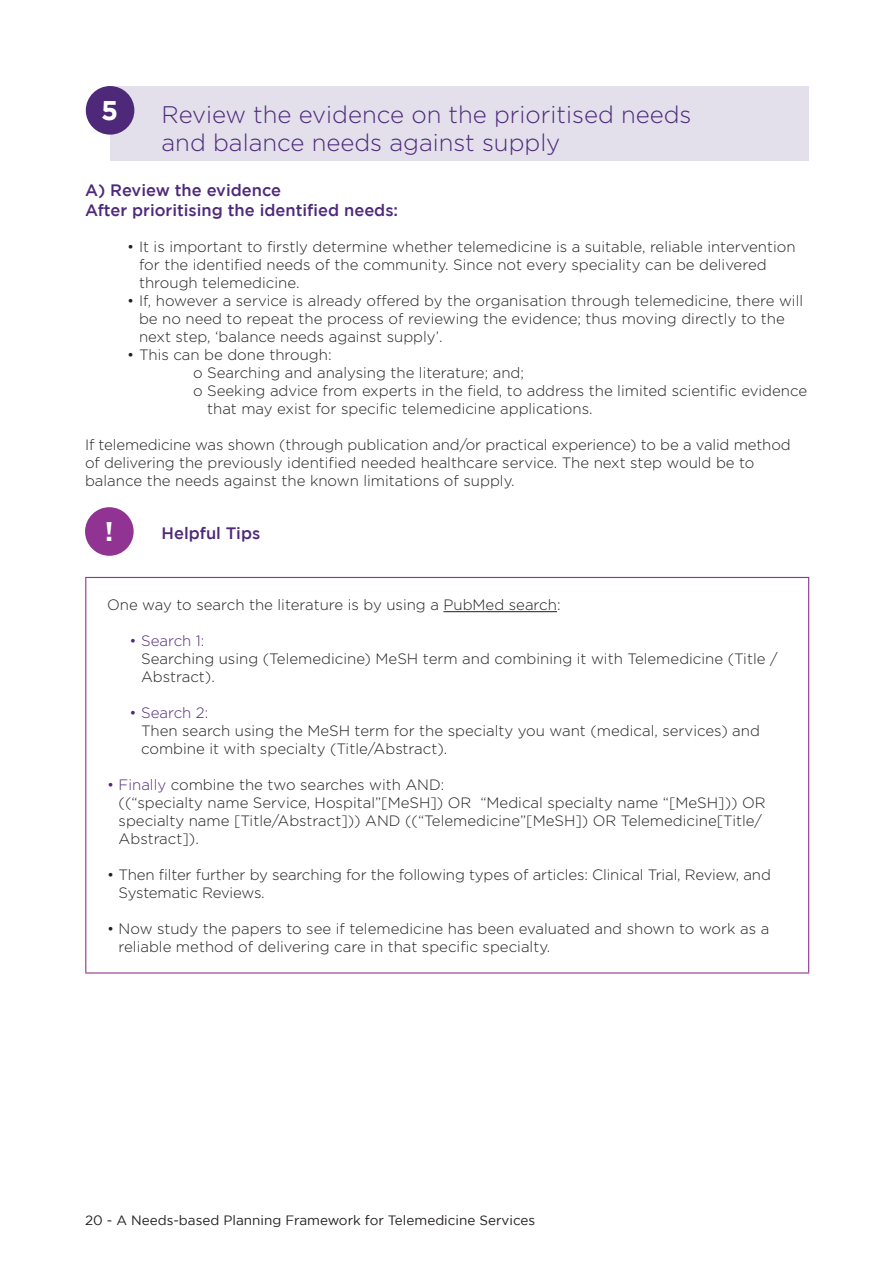
<style>
.page{position:relative;width:893px;height:1263px;background:#fff}
.page>*{position:absolute;margin:0;border:0;box-sizing:border-box;transform-origin:0 0}
.t1{font:700 27px "Gotham";color:#fff}
.t2{font:300 24px/28.8px "Gotham";color:#4e297a}
.t3{font:500 16.5px "Gotham";color:#4e297a}
.t4{font:300 15px/18px "Gotham";color:#231f20}
.t5{font:13.5px "Gotham";color:#231f20}
.s1{color:#4e297a}
</style>
<div class="page">
<div style="left:110px;top:86px;width:699px;height:75px;background:#e3dfeb"></div>
<hr style="left:85px;top:577px;width:724px;height:1px;background:#903393">
<hr style="left:85px;top:578px;width:1px;height:394px;background:#903393">
<hr style="left:808px;top:578px;width:1px;height:394px;background:#903393">
<hr style="left:85px;top:972px;width:724px;height:1px;background:#903393">
<hr style="left:443px;top:611px;width:114px;height:1px;background:#231f20">
<div style="left:86px;top:86px;width:48px;height:49px;background:#4e297a;border-radius:50%"></div>
<div style="left:85px;top:507px;width:49px;height:49px;background:#903393;border-radius:50%"></div>
<p class="t1" style="left:101px;top:95px;width:19px">5</p>
<p class="t2" style="left:162px;top:99px;width:531px">Review the evidence on the prioritised needs and balance needs against supply</p>
<p class="t3" style="left:85px;top:181px;width:198px">A) Review the evidence</p>
<p class="t3" style="left:85px;top:201px;width:315px">After prioritising the identified needs:</p>
<p class="t4" style="left:139px;top:238px;width:658px;text-indent:-12px">• It is important to firstly determine whether telemedicine is a suitable, reliable intervention for the identified needs of the community. Since not every speciality can be delivered through telemedicine.</p>
<p class="t4" style="left:139px;top:292px;width:666px;text-indent:-12px">• If, however a service is already offered by the organisation through telemedicine, there will be no need to repeat the process of reviewing the evidence; thus moving directly to the next step, ‘balance needs against supply’.</p>
<p class="t4" style="left:127px;top:346px;width:206px">• This can be done through:</p>
<p class="t4" style="left:193px;top:364px;width:333px">o Searching and analysing the literature; and;</p>
<p class="t4" style="left:207px;top:382px;width:601px;text-indent:-14px">o Seeking advice from experts in the field, to address the limited scientific evidence that may exist for specific telemedicine applications.</p>
<p class="t4" style="left:85px;top:436px;width:707px">If telemedicine was shown (through publication and/or practical experience) to be a valid method of delivering the previously identified needed healthcare service. The next step would be to balance the needs against the known limitations of supply.</p>
<p class="t3" style="left:162px;top:523px;width:100px">Helpful Tips</p>
<p class="t1" style="left:105px;top:516px;width:10px">!</p>
<p class="t4" style="left:107px;top:595px;width:455px">One way to search the literature is by using a PubMed search:</p>
<p class="t4" style="left:141px;top:631px;width:638px;text-indent:-12px"><span class="s1">• Search 1:<br></span>Searching using (Telemedicine) MeSH term and combining it with Telemedicine (Title /<br>Abstract).</p>
<p class="t4" style="left:141px;top:703px;width:620px;text-indent:-12px"><span class="s1">• Search 2:<br></span>Then search using the MeSH term for the specialty you want (medical, services) and combine it with specialty (Title/Abstract).</p>
<p class="t4" style="left:119px;top:775px;width:649px;text-indent:-12px"><span class="s1">• Finally</span> combine the two searches with AND:<br>((“specialty name Service, Hospital”[MeSH]) OR “Medical specialty name “[MeSH])) OR specialty name [Title/Abstract])) AND ((“Telemedicine”[MeSH]) OR Telemedicine[Title/ Abstract]).</p>
<p class="t4" style="left:119px;top:865px;width:654px;text-indent:-12px">• Then filter further by searching for the following types of articles: Clinical Trial, Review, and<br>Systematic Reviews.</p>
<p class="t4" style="left:119px;top:919px;width:652px;text-indent:-12px">• Now study the papers to see if telemedicine has been evaluated and shown to work as a reliable method of delivering care in that specific specialty.</p>
<p class="t5" style="left:85px;top:1213px;width:452px">20 - A Needs-based Planning Framework for Telemedicine Services</p>
</div>
